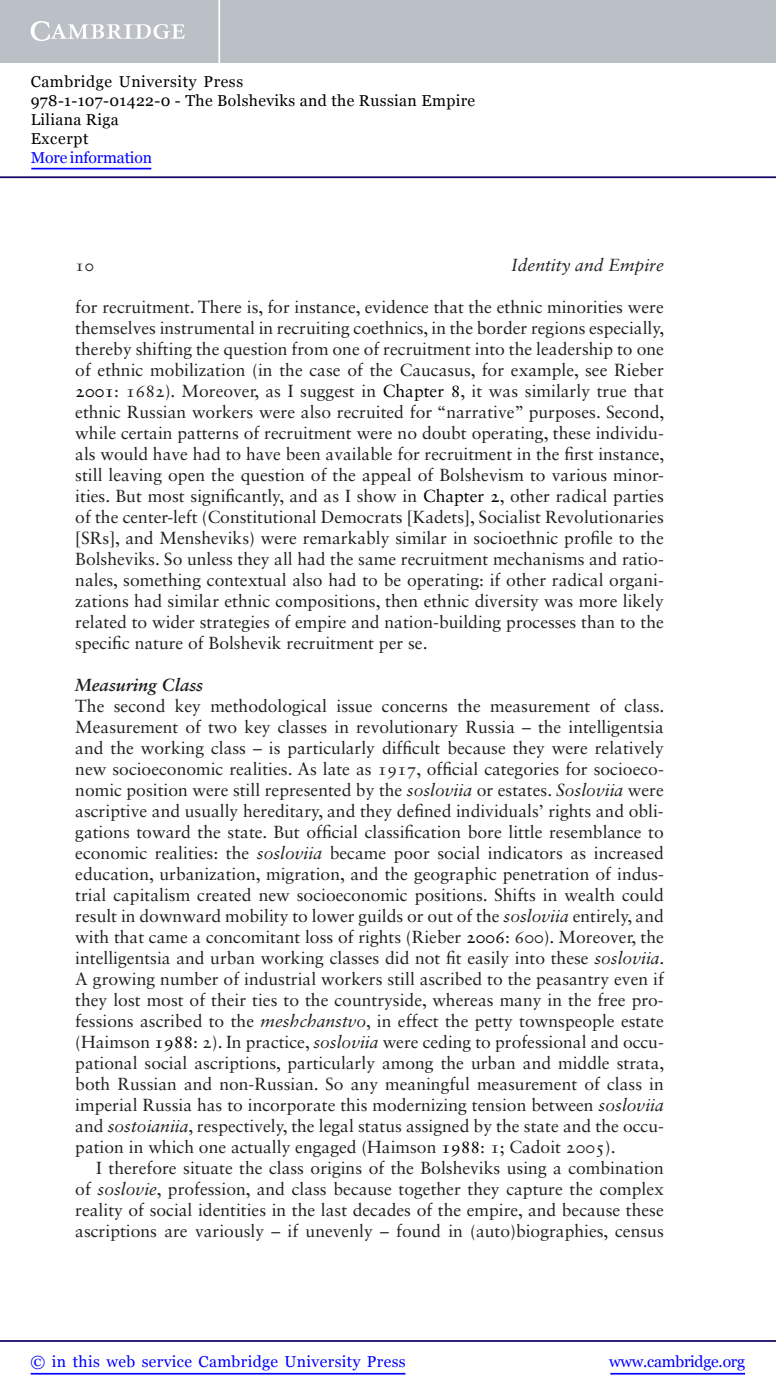
<style>
.page{position:relative;width:776px;height:1400px;background:#fff}
.page>*{position:absolute;margin:0;border:0;box-sizing:border-box;transform-origin:0 0}
.t1{font:17.5px/21px "Sabon LT Std";color:#231f20;text-align:justify}
.t2{font:italic 17.5px "Sabon LT Std";color:#231f20}
.t3{font:italic 700 17.5px "Sabon LT Std";color:#231f20}
.t4{font:16.62px "Sabon LT Std";color:#231f20}
.t5{font:15.75px/18.9px "Georgia";letter-spacing:.025em;color:#000}
.t6{font:15.75px "Georgia";letter-spacing:.025em;color:#00f}
.t7{font:15.75px "Georgia";letter-spacing:-.015em;color:#00f}
.t8{font:15.75px "Georgia";letter-spacing:-.01em;color:#00f}
.s1{color:#000}
.s2{font-style:italic}
</style>
<div class="page">
<div style="left:0;top:0;width:775px;height:63px;background:#bac0c6"></div>
<svg style="left:31px;top:21px;width:154px;height:20px"></svg>
<hr style="left:218px;top:0;width:2px;height:63px;background:#fff">
<hr style="left:0;top:176px;width:775px;height:2px;background:#150666">
<hr style="left:610px;top:1373px;width:134px;height:2px;background:#00f">
<hr style="left:0;top:1340px;width:775px;height:2px;background:#150666">
<hr style="left:31px;top:1373px;width:374px;height:2px;background:#00f">
<hr style="left:31px;top:168px;width:120px;height:1px;background:#00f">
<p class="t5" style="left:31px;top:72px;width:446px">Cambridge University Press<br>978-1-107-01422-0 - The Bolsheviks and the Russian Empire<br>Liliana Riga<br>Excerpt</p>
<p class="t8" style="left:31px;top:148px;width:123px">More information</p>
<p class="t4" style="left:75px;top:255px;width:20px">10</p>
<p class="t2" style="left:511px;top:255px;width:154px">Identity and Empire</p>
<p class="t1" style="left:75px;top:296px;width:590px">for recruitment. There is, for instance, evidence that the ethnic minorities were themselves instrumental in recruiting coethnics, in the border regions especially, thereby shifting the question from one of recruitment into the leadership to one of ethnic mobilization (in the case of the Caucasus, for example, see Rieber <span class="s1">2001</span>: 1682). Moreover, as I suggest in <span class="s1">Chapter 8</span>, it was similarly true that ethnic Russian workers were also recruited for “narrative” purposes. Second, while certain patterns of recruitment were no doubt operating, these individu&shy;als would have had to have been available for recruitment in the first instance, still leaving open the question of the appeal of Bolshevism to various minor&shy;ities. But most significantly, and as I show in <span class="s1">Chapter 2</span>, other radical parties of the center-left (Constitutional Democrats [Kadets], Socialist Revolutionaries [SRs], and Mensheviks) were remarkably similar in socioethnic profile to the Bolsheviks. So unless they all had the same recruitment mechanisms and ratio&shy;nales, something contextual also had to be operating: if other radical organi&shy;zations had similar ethnic compositions, then ethnic diversity was more likely related to wider strategies of empire and nation-building processes than to the specific nature of Bolshevik recruitment per se.</p>
<p class="t3" style="left:75px;top:675px;width:129px">Measuring Class</p>
<p class="t1" style="left:75px;top:695px;width:590px">The second key methodological issue concerns the measurement of class.</p>
<p class="t1" style="left:75px;top:716px;width:589px">Measurement of two key classes in revolutionary Russia – the intelligentsia</p>
<p class="t1" style="left:75px;top:737px;width:590px">and the working class – is particularly difficult because they were relatively</p>
<p class="t1" style="left:75px;top:758px;width:589px">new socioeconomic realities. As late as 1917, official categories for socioeco-</p>
<p class="t1" style="left:75px;top:779px;width:589px">nomic position were still represented by the <span class="s2">sosloviia</span> or estates. <span class="s2">Sosloviia</span> were</p>
<p class="t1" style="left:75px;top:800px;width:589px">ascriptive and usually hereditary, and they defined individuals’ rights and obli-</p>
<p class="t1" style="left:75px;top:821px;width:589px">gations toward the state. But official classification bore little resemblance to</p>
<p class="t1" style="left:75px;top:842px;width:590px">economic realities: the <span class="s2">sosloviia</span> became poor social indicators as increased</p>
<p class="t1" style="left:75px;top:863px;width:589px">education, urbanization, migration, and the geographic penetration of indus-</p>
<p class="t1" style="left:75px;top:884px;width:590px">trial capitalism created new socioeconomic positions. Shifts in wealth could</p>
<p class="t1" style="left:75px;top:905px;width:589px">result in downward mobility to lower guilds or out of the <span class="s2">sosloviia</span> entirely, and</p>
<p class="t1" style="left:75px;top:926px;width:590px">with that came a concomitant loss of rights (Rieber <span class="s1">2006</span>: 600). Moreover, the</p>
<p class="t1" style="left:75px;top:947px;width:590px">intelligentsia and urban working classes did not fit easily into these <span class="s2">sosloviia</span>.</p>
<p class="t1" style="left:75px;top:968px;width:590px">A growing number of industrial workers still ascribed to the peasantry even if</p>
<p class="t1" style="left:75px;top:989px;width:589px">they lost most of their ties to the countryside, whereas many in the free pro-</p>
<p class="t1" style="left:75px;top:1010px;width:589px">fessions ascribed to the <span class="s2">meshchanstvo</span>, in effect the petty townspeople estate</p>
<p class="t1" style="left:75px;top:1031px;width:589px">(Haimson <span class="s1">1988</span>: 2). In practice, <span class="s2">sosloviia</span> were ceding to professional and occu-</p>
<p class="t1" style="left:75px;top:1052px;width:590px">pational social ascriptions, particularly among the urban and middle strata,</p>
<p class="t1" style="left:75px;top:1073px;width:590px">both Russian and non-Russian. So any meaningful measurement of class in</p>
<p class="t1" style="left:75px;top:1094px;width:589px">imperial Russia has to incorporate this modernizing tension between <span class="s2">sosloviia</span></p>
<p class="t1" style="left:75px;top:1115px;width:590px">and <span class="s2">sostoianiia</span>, respectively, the legal status assigned by the state and the occu-</p>
<p class="t1" style="left:75px;top:1136px;width:541px">pation in which one actually engaged (Haimson <span class="s1">1988</span>: 1; Cadoit 2005).</p>
<p class="t1" style="left:96px;top:1157px;width:568px">I therefore situate the class origins of the Bolsheviks using a combination</p>
<p class="t1" style="left:75px;top:1178px;width:590px">of <span class="s2">soslovie</span>, profession, and class because together they capture the complex</p>
<p class="t1" style="left:75px;top:1199px;width:589px">reality of social identities in the last decades of the empire, and because these</p>
<p class="t1" style="left:75px;top:1220px;width:589px">ascriptions are variously – if unevenly – found in (auto)biographies, census</p>
<p class="t6" style="left:31px;top:1352px;width:376px">© in this web service Cambridge University Press</p>
<p class="t7" style="left:608px;top:1352px;width:137px">www.cambridge.org</p>
</div>
